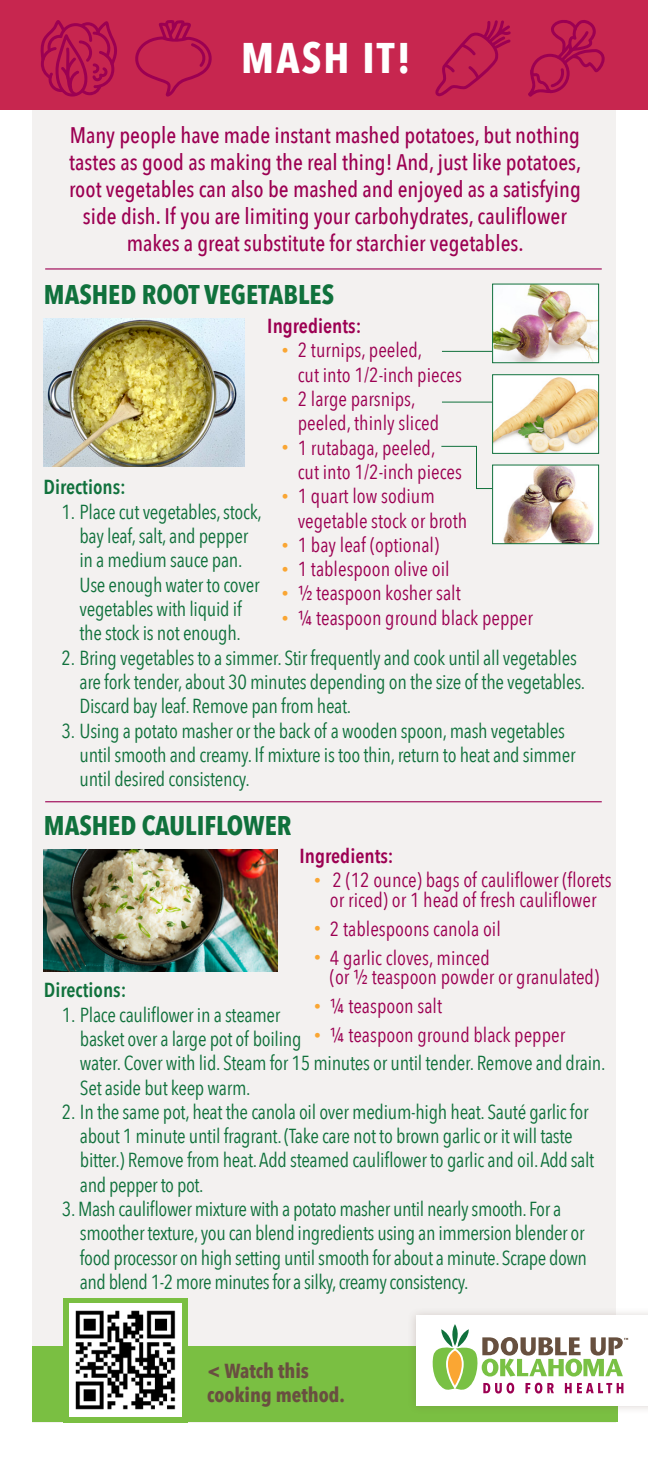
<style>
.page{position:relative;width:648px;height:1458px;background:#fff}
.page>*{position:absolute;margin:0;border:0;box-sizing:border-box;transform-origin:0 0}
.t1{font:700 42.75px "Avenir Next Condensed";letter-spacing:.05em;color:#fff}
.t2{font:700 27px "Avenir Next Condensed";color:#10713c}
.t3{font:500 22.5px/27px "Avenir Next Condensed";color:#9c0052;text-align:center}
.t4{font:20.25px/24.3px "Avenir Next Condensed";letter-spacing:-.015em;color:#10713c}
.t5{font:20.25px "Avenir Next Condensed";color:#9c0052}
.t6{font:600 20.25px "Avenir Next Condensed";color:#9c0052}
.t7{font:700 20.25px "Avenir Next Condensed";color:#694f40}
.t8{font:600 20.25px "Avenir Next Condensed";color:#10713c}
.s1{font-size:13.5px;color:#faa633}
</style>
<div class="page">
<div style="left:33px;top:106px;width:583px;height:1315px;background:#f3f1f0"></div>
<div style="left:0;top:0;width:648px;height:110px;background:#c7264f"></div>
<div style="left:33px;top:1345px;width:585px;height:76px;background:#7abf42"></div>
<div style="left:63px;top:1297px;width:125px;height:124px;background:#7abf42"></div>
<img style="left:69px;top:1303px;width:113px;height:113px">
<img style="left:44px;top:319px;width:201px;height:147px">
<hr style="left:45px;top:801px;width:557px;height:1px;background:#9c0052">
<hr style="left:45px;top:268px;width:557px;height:1px;background:#9c0052">
<svg style="left:40px;top:20px;width:77px;height:76px"></svg>
<svg style="left:135px;top:20px;width:77px;height:76px"></svg>
<svg style="left:435px;top:20px;width:76px;height:76px"></svg>
<svg style="left:528px;top:20px;width:77px;height:77px"></svg>
<img style="left:44px;top:849px;width:233px;height:122px">
<img style="left:494px;top:286px;width:103px;height:75px">
<div style="left:492px;top:284px;width:107px;height:79px;border:1px solid #10713c"></div>
<img style="left:494px;top:376px;width:103px;height:75px">
<div style="left:492px;top:374px;width:107px;height:79px;border:1px solid #10713c"></div>
<img style="left:494px;top:466px;width:103px;height:76px">
<div style="left:492px;top:464px;width:107px;height:80px;border:1px solid #10713c"></div>
<hr style="left:442px;top:351px;width:50px;height:1px;background:#10713c">
<hr style="left:442px;top:401px;width:50px;height:1px;background:#10713c">
<svg style="left:441px;top:445px;width:52px;height:44px"></svg>
<div style="left:407px;top:1306px;width:241px;height:108px;background:#694f40;opacity:.25"></div>
<div style="left:416px;top:1315px;width:232px;height:90px;background:#fff"></div>
<svg style="left:432px;top:1324px;width:196px;height:69px"></svg>
<p class="t1" style="left:241px;top:32px;width:171px">MASH IT!</p>
<p class="t3" style="left:69px;top:121px;width:514px">Many people have made instant mashed potatoes, but nothing tastes as good as making the real thing! And, just like potatoes, root vegetables can also be mashed and enjoyed as a satisfying side dish. If you are limiting your carbohydrates, cauliflower makes a great substitute for starchier vegetables.</p>
<p class="t2" style="left:44px;top:278px;width:292px">MASHED ROOT VEGETABLES</p>
<p class="t6" style="left:267px;top:308px;width:96px">Ingredients:</p>
<p class="t5" style="left:282px;top:333px;width:142px"><span class="s1">•</span> 2 turnips, peeled,</p>
<p class="t5" style="left:298px;top:357px;width:166px">cut into 1/2-inch pieces</p>
<p class="t5" style="left:282px;top:381px;width:135px"><span class="s1">•</span> 2 large parsnips,</p>
<p class="t5" style="left:298px;top:406px;width:143px">peeled, thinly sliced</p>
<p class="t5" style="left:282px;top:430px;width:155px"><span class="s1">•</span> 1 rutabaga, peeled,</p>
<p class="t5" style="left:298px;top:454px;width:166px">cut into 1/2-inch pieces</p>
<p class="t5" style="left:282px;top:478px;width:154px"><span class="s1">•</span> 1 quart low sodium</p>
<p class="t5" style="left:298px;top:503px;width:171px">vegetable stock or broth</p>
<p class="t5" style="left:282px;top:527px;width:159px"><span class="s1">•</span> 1 bay leaf (optional)</p>
<p class="t5" style="left:282px;top:551px;width:169px"><span class="s1">•</span> 1 tablespoon olive oil</p>
<p class="t5" style="left:282px;top:576px;width:180px"><span class="s1">•</span> ½ teaspoon kosher salt</p>
<p class="t5" style="left:282px;top:600px;width:253px"><span class="s1">•</span> ¼ teaspoon ground black pepper</p>
<p class="t8" style="left:44px;top:470px;width:84px">Directions:</p>
<p class="t4" style="left:62px;top:498px;width:202px">1. Place cut vegetables, stock,</p>
<p class="t4" style="left:80px;top:523px;width:170px">bay leaf, salt, and pepper</p>
<p class="t4" style="left:80px;top:547px;width:165px">in a medium sauce pan.</p>
<p class="t4" style="left:80px;top:571px;width:182px">Use enough water to cover</p>
<p class="t4" style="left:80px;top:595px;width:164px">vegetables with liquid if</p>
<p class="t4" style="left:80px;top:620px;width:163px">the stock is not enough.</p>
<p class="t4" style="left:62px;top:644px;width:517px">2. Bring vegetables to a simmer. Stir frequently and cook until all vegetables</p>
<p class="t4" style="left:80px;top:668px;width:507px">are fork tender, about 30 minutes depending on the size of the vegetables.<br>Discard bay leaf. Remove pan from heat.</p>
<p class="t4" style="left:62px;top:717px;width:505px">3. Using a potato masher or the back of a wooden spoon, mash vegetables</p>
<p class="t4" style="left:80px;top:741px;width:498px">until smooth and creamy. If mixture is too thin, return to heat and simmer until desired consistency.</p>
<p class="t2" style="left:44px;top:808px;width:249px">MASHED CAULIFLOWER</p>
<p class="t6" style="left:300px;top:838px;width:96px">Ingredients:</p>
<p class="t5" style="left:314px;top:862px;width:299px"><span class="s1">•</span> 2 (12 ounce) bags of cauliflower (florets</p>
<p class="t5" style="left:330px;top:882px;width:268px">or riced) or 1 head of fresh cauliflower</p>
<p class="t5" style="left:314px;top:911px;width:188px"><span class="s1">•</span> 2 tablespoons canola oil</p>
<p class="t5" style="left:314px;top:940px;width:177px"><span class="s1">•</span> 4 garlic cloves, minced</p>
<p class="t5" style="left:330px;top:959px;width:271px">(or ½ teaspoon powder or granulated)</p>
<p class="t5" style="left:314px;top:988px;width:129px"><span class="s1">•</span> ¼ teaspoon salt</p>
<p class="t5" style="left:314px;top:1017px;width:253px"><span class="s1">•</span> ¼ teaspoon ground black pepper</p>
<p class="t8" style="left:44px;top:972px;width:84px">Directions:</p>
<p class="t4" style="left:62px;top:1001px;width:220px">1. Place cauliflower in a steamer</p>
<p class="t4" style="left:80px;top:1025px;width:223px">basket over a large pot of boiling</p>
<p class="t4" style="left:80px;top:1049px;width:527px">water. Cover with lid. Steam for 15 minutes or until tender. Remove and drain.<br>Set aside but keep warm.</p>
<p class="t4" style="left:80px;top:1098px;width:516px;text-indent:-18px">2. In the same pot, heat the canola oil over medium-high heat. Sauté garlic for about 1 minute until fragrant. (Take care not to brown garlic or it will taste bitter.) Remove from heat.Add steamed cauliflower to garlic and oil.Add salt and pepper to pot.</p>
<p class="t4" style="left:80px;top:1195px;width:509px;text-indent:-18px">3.Mash cauliflower mixture with a potato masher until nearly smooth.For a smoother texture, you can blend ingredients using an immersion blender or food processor on high setting until smooth for about a minute. Scrape down and blend 1-2 more minutes for a silky, creamy consistency.</p>
<p class="t7" style="left:207px;top:1357px;width:104px">&lt; Watch this</p>
<p class="t7" style="left:207px;top:1382px;width:139px">cooking method.</p>
</div>
